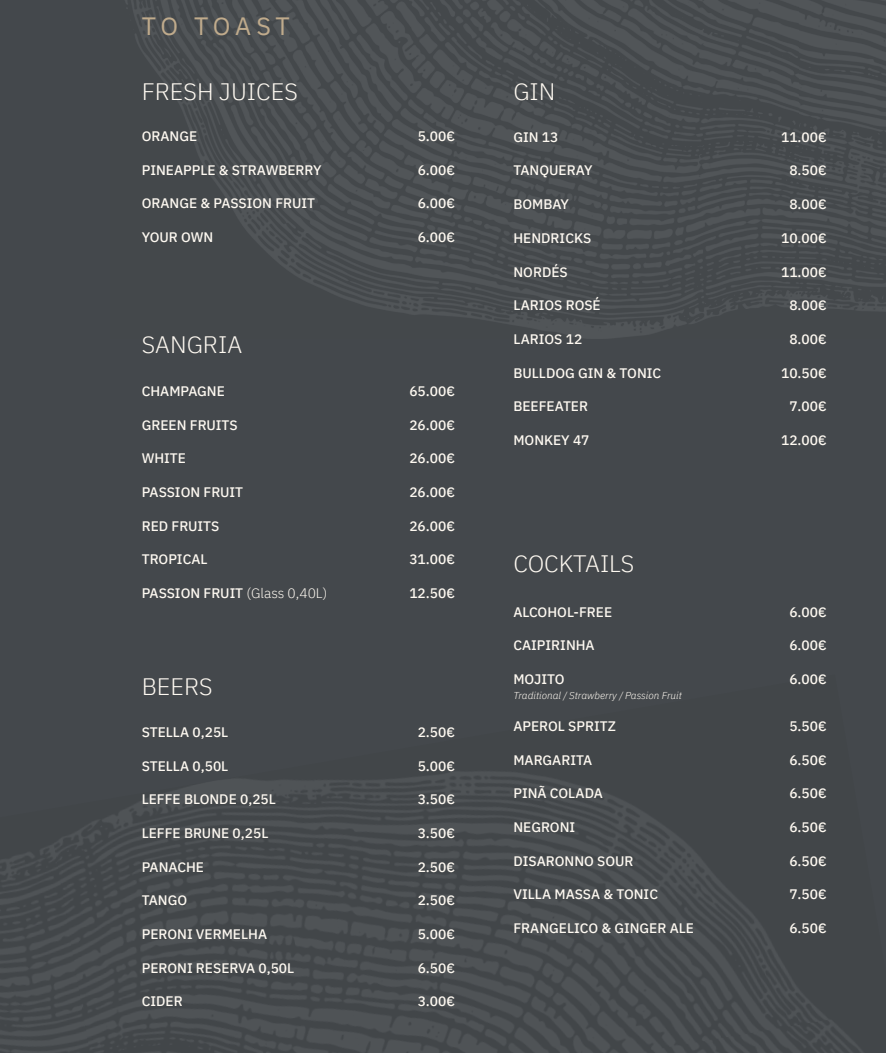
<style>
.page{position:relative;width:886px;height:1053px;background:#fff}
.page>*{position:absolute;margin:0;border:0;box-sizing:border-box;transform-origin:0 0}
.t1{font:25px "IBM Plex Sans";letter-spacing:.185em;color:#c0ab8c}
.t2{font:300 23.75px "IBM Plex Sans";color:#fef9f1}
.t3{font:500 13.75px "IBM Plex Sans";color:#fef9f1}
.t4{font:italic 300 10px "IBM Plex Sans";color:#fef9f1}
.s1{font-weight:300}
</style>
<div class="page">
<div style="left:0;top:0;width:886px;height:1052px;background:#44484c"></div>
<img style="left:360px;top:772px;width:456px;height:280px">
<img style="left:635px;top:1009px;width:225px;height:43px">
<img style="left:90px;top:779px;width:270px;height:273px">
<img style="left:0;top:830px;width:90px;height:222px">
<img style="left:125px;top:0;width:761px;height:338px">
<h1 class="t1" style="left:142px;top:7px;width:150px">TO TOAST</h1>
<h2 class="t2" style="left:142px;top:74px;width:158px">FRESH JUICES</h2>
<p class="t3" style="left:142px;top:125px;width:57px">ORANGE</p>
<p class="t3" style="left:418px;top:125px;width:39px">5.00€</p>
<p class="t3" style="left:142px;top:159px;width:181px">PINEAPPLE &amp; STRAWBERRY</p>
<p class="t3" style="left:418px;top:159px;width:39px">6.00€</p>
<p class="t3" style="left:142px;top:193px;width:175px">ORANGE &amp; PASSION FRUIT</p>
<p class="t3" style="left:418px;top:193px;width:39px">6.00€</p>
<p class="t3" style="left:142px;top:226px;width:73px">YOUR OWN</p>
<p class="t3" style="left:418px;top:226px;width:39px">6.00€</p>
<h2 class="t2" style="left:142px;top:327px;width:102px">SANGRIA</h2>
<p class="t3" style="left:142px;top:380px;width:85px">CHAMPAGNE</p>
<p class="t3" style="left:409px;top:380px;width:47px">65.00€</p>
<p class="t3" style="left:142px;top:414px;width:97px">GREEN FRUITS</p>
<p class="t3" style="left:409px;top:414px;width:47px">26.00€</p>
<p class="t3" style="left:142px;top:447px;width:46px">WHITE</p>
<p class="t3" style="left:409px;top:447px;width:47px">26.00€</p>
<p class="t3" style="left:142px;top:481px;width:103px">PASSION FRUIT</p>
<p class="t3" style="left:409px;top:481px;width:47px">26.00€</p>
<p class="t3" style="left:142px;top:515px;width:79px">RED FRUITS</p>
<p class="t3" style="left:409px;top:515px;width:47px">26.00€</p>
<p class="t3" style="left:142px;top:548px;width:67px">TROPICAL</p>
<p class="t3" style="left:409px;top:548px;width:47px">31.00€</p>
<p class="t3" style="left:142px;top:582px;width:187px">PASSION FRUIT <span class="s1">(Glass 0,40L)</span></p>
<p class="t3" style="left:409px;top:582px;width:47px">12.50€</p>
<h2 class="t2" style="left:142px;top:668px;width:73px">BEERS</h2>
<p class="t3" style="left:142px;top:721px;width:88px">STELLA 0,25L</p>
<p class="t3" style="left:418px;top:721px;width:39px">2.50€</p>
<p class="t3" style="left:142px;top:755px;width:88px">STELLA 0,50L</p>
<p class="t3" style="left:418px;top:755px;width:39px">5.00€</p>
<p class="t3" style="left:142px;top:788px;width:136px">LEFFE BLONDE 0,25L</p>
<p class="t3" style="left:418px;top:788px;width:39px">3.50€</p>
<p class="t3" style="left:142px;top:822px;width:128px">LEFFE BRUNE 0,25L</p>
<p class="t3" style="left:418px;top:822px;width:39px">3.50€</p>
<p class="t3" style="left:142px;top:855px;width:64px">PANACHE</p>
<p class="t3" style="left:418px;top:855px;width:39px">2.50€</p>
<p class="t3" style="left:142px;top:889px;width:47px">TANGO</p>
<p class="t3" style="left:418px;top:889px;width:39px">2.50€</p>
<p class="t3" style="left:142px;top:923px;width:127px">PERONI VERMELHA</p>
<p class="t3" style="left:418px;top:923px;width:39px">5.00€</p>
<p class="t3" style="left:142px;top:956px;width:154px">PERONI RESERVA 0,50L</p>
<p class="t3" style="left:418px;top:956px;width:39px">6.50€</p>
<p class="t3" style="left:142px;top:990px;width:42px">CIDER</p>
<p class="t3" style="left:418px;top:990px;width:39px">3.00€</p>
<h2 class="t2" style="left:513px;top:74px;width:44px">GIN</h2>
<p class="t3" style="left:513px;top:126px;width:46px">GIN 13</p>
<p class="t3" style="left:781px;top:126px;width:47px">11.00€</p>
<p class="t3" style="left:513px;top:160px;width:81px">TANQUERAY</p>
<p class="t3" style="left:789px;top:160px;width:39px">8.50€</p>
<p class="t3" style="left:513px;top:193px;width:57px">BOMBAY</p>
<p class="t3" style="left:789px;top:193px;width:39px">8.00€</p>
<p class="t3" style="left:513px;top:227px;width:79px">HENDRICKS</p>
<p class="t3" style="left:781px;top:227px;width:47px">10.00€</p>
<p class="t3" style="left:513px;top:261px;width:56px">NORDÉS</p>
<p class="t3" style="left:781px;top:261px;width:47px">11.00€</p>
<p class="t3" style="left:513px;top:294px;width:89px">LARIOS ROSÉ</p>
<p class="t3" style="left:789px;top:294px;width:39px">8.00€</p>
<p class="t3" style="left:513px;top:328px;width:70px">LARIOS 12</p>
<p class="t3" style="left:789px;top:328px;width:39px">8.00€</p>
<p class="t3" style="left:513px;top:362px;width:149px">BULLDOG GIN &amp; TONIC</p>
<p class="t3" style="left:781px;top:362px;width:47px">10.50€</p>
<p class="t3" style="left:513px;top:395px;width:76px">BEEFEATER</p>
<p class="t3" style="left:789px;top:395px;width:39px">7.00€</p>
<p class="t3" style="left:513px;top:429px;width:78px">MONKEY 47</p>
<p class="t3" style="left:781px;top:429px;width:47px">12.00€</p>
<h2 class="t2" style="left:513px;top:545px;width:122px">COCKTAILS</h2>
<p class="t3" style="left:513px;top:601px;width:100px">ALCOHOL-FREE</p>
<p class="t3" style="left:789px;top:601px;width:39px">6.00€</p>
<p class="t3" style="left:513px;top:634px;width:83px">CAIPIRINHA</p>
<p class="t3" style="left:789px;top:634px;width:39px">6.00€</p>
<p class="t3" style="left:513px;top:668px;width:53px">MOJITO</p>
<p class="t3" style="left:789px;top:668px;width:39px">6.00€</p>
<p class="t4" style="left:513px;top:687px;width:170px">Traditional / Strawberry / Passion Fruit</p>
<p class="t3" style="left:513px;top:715px;width:104px">APEROL SPRITZ</p>
<p class="t3" style="left:789px;top:715px;width:39px">5.50€</p>
<p class="t3" style="left:513px;top:749px;width:80px">MARGARITA</p>
<p class="t3" style="left:789px;top:749px;width:39px">6.50€</p>
<p class="t3" style="left:513px;top:782px;width:91px">PINÃ COLADA</p>
<p class="t3" style="left:789px;top:782px;width:39px">6.50€</p>
<p class="t3" style="left:513px;top:816px;width:63px">NEGRONI</p>
<p class="t3" style="left:789px;top:816px;width:39px">6.50€</p>
<p class="t3" style="left:513px;top:850px;width:122px">DISARONNO SOUR</p>
<p class="t3" style="left:789px;top:850px;width:39px">6.50€</p>
<p class="t3" style="left:513px;top:883px;width:146px">VILLA MASSA &amp; TONIC</p>
<p class="t3" style="left:789px;top:883px;width:39px">7.50€</p>
<p class="t3" style="left:513px;top:917px;width:182px">FRANGELICO &amp; GINGER ALE</p>
<p class="t3" style="left:789px;top:917px;width:39px">6.50€</p>
</div>
